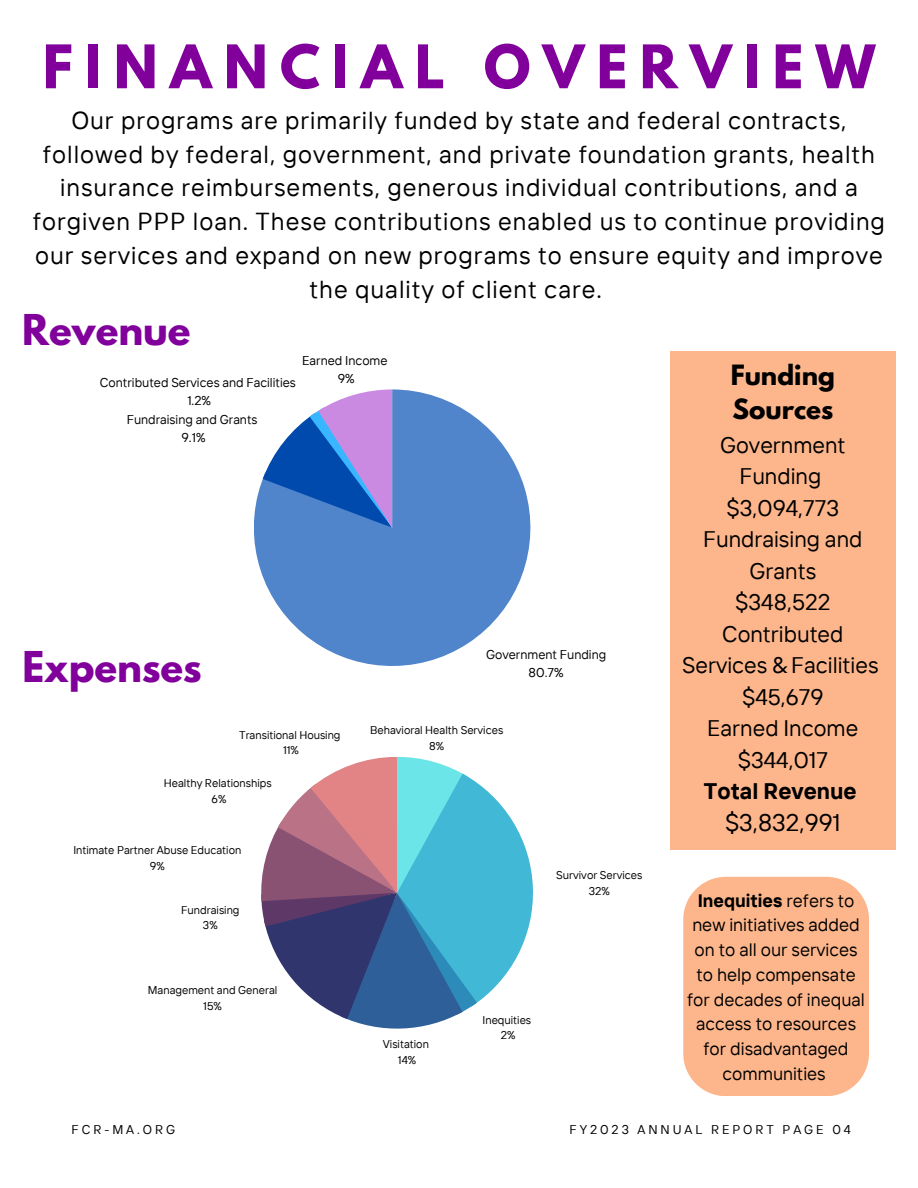
<style>
.page{position:relative;width:918px;height:1188px;background:#fff}
.page>*{position:absolute;margin:0;border:0;box-sizing:border-box;transform-origin:0 0}
.t1{font:700 53.25px "League Spartan";letter-spacing:.23em;color:#81009b}
.t2{font:700 37.65px "League Spartan";color:#81009b}
.t3{font:700 24.75px/33.8px "League Spartan";color:#000}
.t4{font:24.6px/33.8px "TT Interphases";letter-spacing:.04em;color:#000001;text-align:center}
.t5{font:24px "TT Interphases";color:#000}
.t6{font:22.5px/31.5px "TT Interphases";color:#000;text-align:center}
.t7{font:700 22.5px "TT Interphases";color:#000}
.t8{font:18px/24.8px "TT Interphases";color:#000;text-align:center}
.t9{font:12.75px "TT Interphases";color:#000}
.t10{font:12.75px "TT Interphases";letter-spacing:.23em;color:#000001}
.t11{font:11.25px "TT Interphases";color:#000}
.s1{font-weight:700}
</style>
<div class="page">
<svg style="left:261px;top:757px;width:272px;height:272px"></svg>
<div style="left:683px;top:877px;width:186px;height:219px;background:#fdb68b"></div>
<div style="left:670px;top:352px;width:226px;height:498px;background:#fdb68b"></div>
<svg style="left:254px;top:389px;width:276px;height:277px;fill:#5084cb"></svg>
<svg style="left:263px;top:389px;width:129px;height:139px"></svg>
<p class="t1" style="left:43px;top:40px;width:834px">FINANCIAL OVERVIEW</p>
<p class="t4" style="left:33px;top:103px;width:854px">Our programs are primarily funded by state and federal contracts, followed by federal, government, and private foundation grants, health insurance reimbursements, generous individual contributions, and a forgiven PPP loan. These contributions enabled us to continue providing our services and expand on new programs to ensure equity and improve the quality of client care.</p>
<p class="t2" style="left:22px;top:311px;width:170px">Revenue</p>
<p class="t9" style="left:302px;top:352px;width:87px">Earned Income</p>
<p class="t9" style="left:100px;top:375px;width:198px">Contributed Services and Facilities</p>
<p class="t9" style="left:187px;top:392px;width:25px">1.2%</p>
<p class="t9" style="left:127px;top:411px;width:132px">Fundraising and Grants</p>
<p class="t9" style="left:182px;top:429px;width:25px">9.1%</p>
<p class="t9" style="left:338px;top:370px;width:18px">9%</p>
<p class="t2" style="left:22px;top:648px;width:181px">Expenses</p>
<p class="t11" style="left:239px;top:728px;width:103px">Transitional Housing</p>
<p class="t11" style="left:283px;top:743px;width:17px">11%</p>
<p class="t11" style="left:164px;top:776px;width:109px">Healthy Relationships</p>
<p class="t11" style="left:212px;top:792px;width:16px">6%</p>
<p class="t11" style="left:73px;top:843px;width:170px">Intimate Partner Abuse Education</p>
<p class="t11" style="left:150px;top:858px;width:16px">9%</p>
<p class="t11" style="left:181px;top:903px;width:60px">Fundraising</p>
<p class="t11" style="left:203px;top:918px;width:16px">3%</p>
<p class="t11" style="left:148px;top:983px;width:131px">Management and General</p>
<p class="t11" style="left:203px;top:999px;width:20px">15%</p>
<p class="t9" style="left:486px;top:646px;width:122px">Government Funding</p>
<p class="t9" style="left:529px;top:664px;width:36px">80.7%</p>
<p class="t11" style="left:370px;top:723px;width:135px">Behavioral Health Services</p>
<p class="t11" style="left:429px;top:739px;width:17px">8%</p>
<p class="t11" style="left:556px;top:868px;width:88px">Survivor Services</p>
<p class="t11" style="left:589px;top:883px;width:23px">32%</p>
<p class="t11" style="left:383px;top:1037px;width:48px">Visitation</p>
<p class="t11" style="left:398px;top:1052px;width:20px">14%</p>
<p class="t11" style="left:483px;top:1012px;width:50px">Inequities</p>
<p class="t11" style="left:501px;top:1028px;width:16px">2%</p>
<p class="t3" style="left:731px;top:362px;width:106px">Funding<br>Sources</p>
<p class="t6" style="left:720px;top:429px;width:127px">Government<br>Funding</p>
<p class="t6" style="left:727px;top:492px;width:114px">$3,094,773</p>
<p class="t6" style="left:703px;top:523px;width:161px">Fundraising and<br>Grants</p>
<p class="t6" style="left:735px;top:586px;width:97px">$348,522</p>
<p class="t6" style="left:682px;top:618px;width:198px">Contributed<br>Services &amp; Facilities</p>
<p class="t6" style="left:742px;top:681px;width:83px">$45,679</p>
<p class="t6" style="left:707px;top:712px;width:153px">Earned Income</p>
<p class="t6" style="left:738px;top:744px;width:92px">$344,017</p>
<p class="t7" style="left:704px;top:777px;width:154px">Total Revenue</p>
<p class="t5" style="left:725px;top:807px;width:117px">$3,832,991</p>
<p class="t8" style="left:687px;top:887px;width:179px"><span class="s1">Inequities</span> refers to new initiatives added on to all our services to help compensate for decades of inequal access to resources for disadvantaged communities</p>
<p class="t10" style="left:72px;top:1122px;width:105px">FCR-MA.ORG</p>
<p class="t10" style="left:570px;top:1122px;width:283px">FY2023 ANNUAL REPORT PAGE 04</p>
</div>
